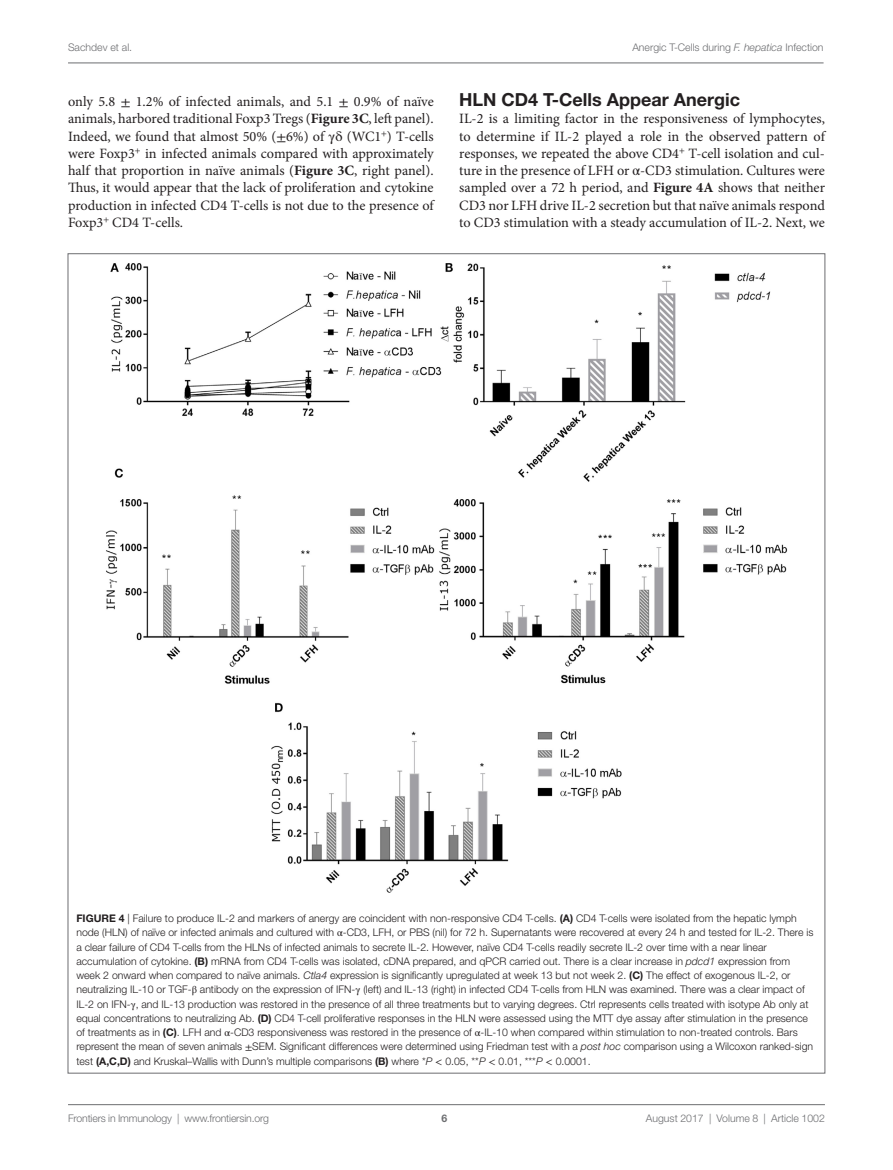
<style>
.page{position:relative;width:893px;height:1170px;background:#fff}
.page>*{position:absolute;margin:0;border:0;box-sizing:border-box;transform-origin:0 0}
.t1{font:700 18px "Helvetica Neue LT Std";color:#231f20}
.t2{font:14.25px/17.2px "Minion Pro";color:#231f20;text-align:justify}
.t3{font:300 10.5px/14.2px "Helvetica Neue LT Std";color:#231f20}
.t4{font:300 10.5px "Helvetica Neue LT Std";color:#6c6d70}
.t5{font:700 10.5px "Helvetica Neue LT Std";color:#6c6d70}
.s1{font-style:italic}
.s2{font-family:"STIX General"}
.s3{font-weight:700}
.s4{font-family:"STIX General";font-weight:400}
</style>
<div class="page">
<img style="left:106px;top:263px;width:682px;height:629px">
<hr style="left:68px;top:63px;width:756px;height:1px;background:#6c6d70">
<hr style="left:68px;top:1104px;width:757px;height:1px;background:#6c6d70">
<p class="t4" style="left:68px;top:41px;width:66px">Sachdev et al.</p>
<p class="t4" style="left:632px;top:41px;width:193px">Anergic T-Cells during <span class="s1">F. hepatica</span> Infection</p>
<p class="t2" style="left:68px;top:93px;width:367px">only 5.8 <span class="s2">±</span> 1.2% of infected animals, and 5.1 <span class="s2">±</span> 0.9% of naïve animals, harbored traditional Foxp3 Tregs (<span class="s3">Figure 3C</span>, left panel).<br>Indeed, we found that almost 50% (<span class="s2">±</span>6%) of <span class="s2">γδ</span> (WC1<sup>+</sup>) T-cells were Foxp3<sup>+</sup> in infected animals compared with approximately half that proportion in naïve animals (<span class="s3">Figure 3C</span>, right panel).<br>Thus, it would appear that the lack of proliferation and cytokine production in infected CD4 T-cells is not due to the presence of Foxp3<sup>+</sup> CD4 T-cells.</p>
<h1 class="t1" style="left:459px;top:88px;width:13px">HLN</h1>
<h1 class="t1" style="left:502px;top:88px;width:240px">CD4 T-Cells Appear Anergic</h1>
<p class="t2" style="left:459px;top:110px;width:367px">IL-2 is a limiting factor in the responsiveness of lymphocytes, to determine if IL-2 played a role in the observed pattern of responses, we repeated the above CD4<sup>+</sup> T-cell isolation and cul&shy;ture in the presence of LFH or <span class="s2">α</span>-CD3 stimulation. Cultures were sampled over a 72 h period, and <span class="s3">Figure 4A</span> shows that neither CD3 nor LFH drive IL-2 secretion but that naïve animals respond to CD3 stimulation with a steady accumulation of IL-2. Next, we</p>
<p class="t3" style="left:76px;top:910px;width:738px"><span class="s3">Figure 4</span> | Failure to produce IL-2 and markers of anergy are coincident with non-responsive CD4 T-cells. <span class="s3">(A)</span> CD4 T-cells were isolated from the hepatic lymph node (HLN) of naïve or infected animals and cultured with <span class="s4">α</span>-CD3, LFH, or PBS (nil) for 72 h. Supernatants were recovered at every 24 h and tested for IL-2. There is a clear failure of CD4 T-cells from the HLNs of infected animals to secrete IL-2. However, naïve CD4 T-cells readily secrete IL-2 over time with a near linear accumulation of cytokine. <span class="s3">(B)</span> mRNA from CD4 T-cells was isolated, cDNA prepared, and qPCR carried out. There is a clear increase in <span class="s1">pdcd1</span> expression from week 2 onward when compared to naïve animals. <span class="s1">Ctla4</span> expression is significantly upregulated at week 13 but not week 2. <span class="s3">(C)</span> The effect of exogenous IL-2, or neutralizing IL-10 or TGF-<span class="s4">β</span> antibody on the expression of IFN-<span class="s4">γ</span> (left) and IL-13 (right) in infected CD4 T-cells from HLN was examined. There was a clear impact of IL-2 on IFN-<span class="s4">γ</span>, and IL-13 production was restored in the presence of all three treatments but to varying degrees. Ctrl represents cells treated with isotype Ab only at equal concentrations to neutralizing Ab. <span class="s3">(D)</span> CD4 T-cell proliferative responses in the HLN were assessed using the MTT dye assay after stimulation in the presence of treatments as in <span class="s3">(C)</span>. LFH and <span class="s4">α</span>-CD3 responsiveness was restored in the presence of <span class="s4">α</span>-IL-10 when compared within stimulation to non-treated controls. Bars represent the mean of seven animals <span class="s4">±</span>SEM. Significant differences were determined using Friedman test with a <span class="s1">post hoc</span> comparison using a Wilcoxon ranked-sign test <span class="s3">(A,C,D)</span> and Kruskal–Wallis with Dunn’s multiple comparisons <span class="s3">(B)</span> where *<span class="s1">P</span> <span class="s4">&lt;</span> 0.05, **<span class="s1">P</span> <span class="s4">&lt;</span> 0.01, ***<span class="s1">P</span> <span class="s4">&lt;</span> 0.0001.</p>
<p class="t4" style="left:68px;top:1111px;width:203px">Frontiers in Immunology | www.frontiersin.org</p>
<p class="t4" style="left:646px;top:1111px;width:181px">August 2017 | Volume 8 | Article 1002</p>
<p class="t5" style="left:441px;top:1111px;width:7px">6</p>
</div>
